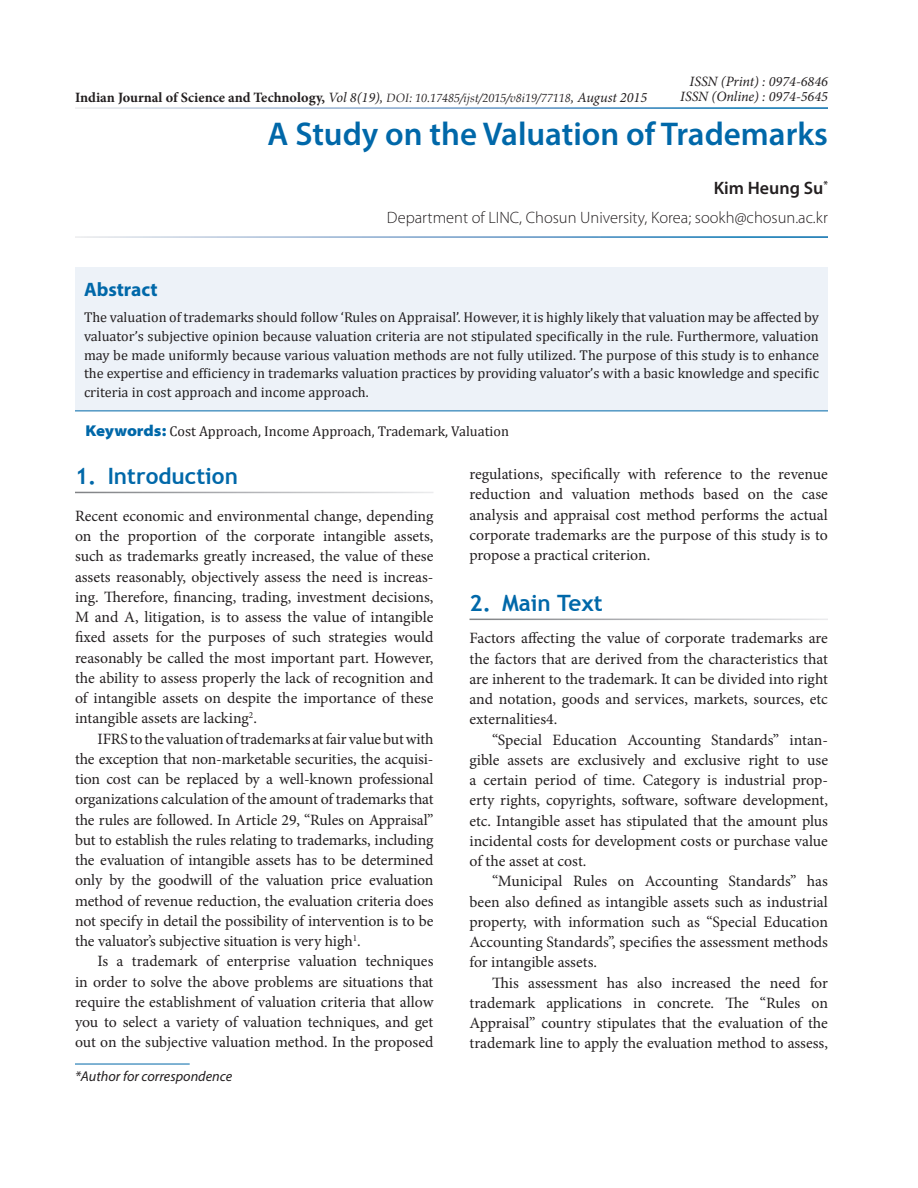
<style>
.page{position:relative;width:918px;height:1188px;background:#fff}
.page>*{position:absolute;margin:0;border:0;box-sizing:border-box;transform-origin:0 0}
.AT{font:600 33px "Myriad Pro";color:#0068a9}
.t1{font:700 22.5px "Trebuchet MS";color:#0068a9}
.Abs_Head{font:700 19.5px "Myriad Pro";color:#0068a9}
.Affiliation{font:600 18px "Myriad Pro";color:#231f20}
.Affiliation-2{font:300 16.5px "Myriad Pro";color:#231f20}
.Text_Ind{font:15.75px/20.2px "Minion Pro";letter-spacing:-.005em;color:#231f20;text-align:justify}
.Abs_Text1{font:14.25px/18.8px "Cambria";color:#231f20;text-align:justify}
.t2{font:700 14.25px "Minion Pro";color:#231f20}
.Keyword{font:14.25px "Cambria";color:#231f20}
.t3{font:italic 14.25px/15px "Minion Pro";color:#231f20;text-align:right}
.Footnote1{font:italic 14.25px "Myriad Pro";color:#231f20}
.s1{font-weight:400;font-style:italic}
.s2{font-family:"Book Antiqua";font-weight:400;font-style:italic;font-size:12px}
.s3{font-family:"Myriad Pro";font-weight:900;font-stretch:semi-expanded;font-size:15.75px;color:#0068a9}
</style>
<div class="page">
<div style="left:75px;top:268px;width:753px;height:143px;background:#edf2f8"></div>
<hr style="left:75px;top:411px;width:753px;height:1px;background:#0068a9">
<hr style="left:75px;top:1064px;width:115px;height:1px;background:#0068a9">
<p class="t3" style="left:680px;top:74px;width:149px">ISSN (Print) : 0974-6846<br>ISSN (Online) : 0974-5645</p>
<p class="AT" style="left:268px;top:113px;width:562px">A Study on the Valuation of Trademarks</p>
<p class="Affiliation" style="left:714px;top:177px;width:116px">Kim Heung Su<sup>*</sup></p>
<p class="Affiliation-2" style="left:387px;top:207px;width:443px">Department of LINC, Chosun University, Korea; sookh@chosun.ac.kr</p>
<p class="t2" style="left:75px;top:87px;width:574px">Indian Journal of Science and Technology, <span class="s1">Vol 8(19),</span> <span class="s2">DOI: 10.17485/ijst/2015/v8i19/77118</span><span class="s1">, August 2015</span></p>
<p class="Abs_Head" style="left:84px;top:276px;width:75px">Abstract</p>
<p class="Abs_Text1" style="left:84px;top:308px;width:737px">The valuation of trademarks should follow ‘Rules on Appraisal’. However, it is highly likely that valuation may be affected by valuator’s subjective opinion because valuation criteria are not stipulated specifically in the rule. Furthermore, valuation may be made uniformly because various valuation methods are not fully utilized. The purpose of this study is to enhance the expertise and efficiency in trademarks valuation practices by providing valuator’s with a basic knowledge and specific criteria in cost approach and income approach.</p>
<p class="Keyword" style="left:86px;top:423px;width:425px"><span class="s3">Keywords:</span> Cost Approach, Income Approach, Trademark, Valuation</p>
<h1 class="t1" style="left:75px;top:462px;width:164px">1. Introduction</h1>
<p class="Text_Ind" style="left:75px;top:506px;width:360px">Recent economic and environmental change, depending</p>
<p class="Text_Ind" style="left:75px;top:526px;width:360px">on the proportion of the corporate intangible assets,</p>
<p class="Text_Ind" style="left:75px;top:546px;width:360px">such as trademarks greatly increased, the value of these</p>
<p class="Text_Ind" style="left:75px;top:567px;width:360px">assets reasonably, objectively assess the need is increas-</p>
<p class="Text_Ind" style="left:75px;top:587px;width:360px">ing. Therefore, financing, trading, investment decisions,</p>
<p class="Text_Ind" style="left:75px;top:607px;width:360px">M and A, litigation, is to assess the value of intangible</p>
<p class="Text_Ind" style="left:75px;top:627px;width:360px">fixed assets for the purposes of such strategies would</p>
<p class="Text_Ind" style="left:75px;top:648px;width:360px">reasonably be called the most important part. However,</p>
<p class="Text_Ind" style="left:75px;top:668px;width:360px">the ability to assess properly the lack of recognition and</p>
<p class="Text_Ind" style="left:75px;top:688px;width:360px">of intangible assets on despite the importance of these</p>
<p class="Text_Ind" style="left:75px;top:708px;width:183px">intangible assets are lacking<sup>2</sup>.</p>
<p class="Text_Ind" style="left:98px;top:729px;width:338px">IFRS to the valuation of trademarks at fair value but with</p>
<p class="Text_Ind" style="left:75px;top:749px;width:360px">the exception that non-marketable securities, the acquisi-</p>
<p class="Text_Ind" style="left:75px;top:769px;width:360px">tion cost can be replaced by a well-known professional</p>
<p class="Text_Ind" style="left:75px;top:789px;width:360px">organizations calculation of the amount of trademarks that</p>
<p class="Text_Ind" style="left:75px;top:810px;width:360px">the rules are followed. In Article 29, “Rules on Appraisal”</p>
<p class="Text_Ind" style="left:75px;top:830px;width:360px">but to establish the rules relating to trademarks, including</p>
<p class="Text_Ind" style="left:75px;top:850px;width:360px">the evaluation of intangible assets has to be determined</p>
<p class="Text_Ind" style="left:75px;top:870px;width:360px">only by the goodwill of the valuation price evaluation</p>
<p class="Text_Ind" style="left:75px;top:891px;width:360px">method of revenue reduction, the evaluation criteria does</p>
<p class="Text_Ind" style="left:75px;top:911px;width:360px">not specify in detail the possibility of intervention is to be</p>
<p class="Text_Ind" style="left:75px;top:931px;width:287px">the valuator’s subjective situation is very high<sup>1</sup>.</p>
<p class="Text_Ind" style="left:98px;top:951px;width:337px">Is a trademark of enterprise valuation techniques</p>
<p class="Text_Ind" style="left:75px;top:972px;width:360px">in order to solve the above problems are situations that</p>
<p class="Text_Ind" style="left:75px;top:992px;width:360px">require the establishment of valuation criteria that allow</p>
<p class="Text_Ind" style="left:75px;top:1012px;width:360px">you to select a variety of valuation techniques, and get</p>
<p class="Text_Ind" style="left:75px;top:1032px;width:360px">out on the subjective valuation method. In the proposed</p>
<p class="Text_Ind" style="left:470px;top:464px;width:360px">regulations, specifically with reference to the revenue reduction and valuation methods based on the case analysis and appraisal cost method performs the actual corporate trademarks are the purpose of this study is to propose a practical criterion.</p>
<h1 class="t1" style="left:470px;top:589px;width:135px">2. Main Text</h1>
<p class="Text_Ind" style="left:470px;top:628px;width:360px">Factors affecting the value of corporate trademarks are</p>
<p class="Text_Ind" style="left:470px;top:648px;width:360px">the factors that are derived from the characteristics that</p>
<p class="Text_Ind" style="left:470px;top:669px;width:360px">are inherent to the trademark. It can be divided into right</p>
<p class="Text_Ind" style="left:470px;top:689px;width:360px">and notation, goods and services, markets, sources, etc</p>
<p class="Text_Ind" style="left:470px;top:709px;width:89px">externalities4.</p>
<p class="Text_Ind" style="left:492px;top:729px;width:338px">“Special Education Accounting Standards” intan-</p>
<p class="Text_Ind" style="left:470px;top:750px;width:360px">gible assets are exclusively and exclusive right to use</p>
<p class="Text_Ind" style="left:470px;top:770px;width:360px">a certain period of time. Category is industrial prop-</p>
<p class="Text_Ind" style="left:470px;top:790px;width:360px">erty rights, copyrights, software, software development,</p>
<p class="Text_Ind" style="left:470px;top:810px;width:360px">etc. Intangible asset has stipulated that the amount plus</p>
<p class="Text_Ind" style="left:470px;top:831px;width:360px">incidental costs for development costs or purchase value</p>
<p class="Text_Ind" style="left:470px;top:851px;width:118px">of the asset at cost.</p>
<p class="Text_Ind" style="left:492px;top:871px;width:337px">“Municipal Rules on Accounting Standards” has</p>
<p class="Text_Ind" style="left:470px;top:891px;width:360px">been also defined as intangible assets such as industrial</p>
<p class="Text_Ind" style="left:470px;top:912px;width:360px">property, with information such as “Special Education</p>
<p class="Text_Ind" style="left:470px;top:932px;width:360px">Accounting Standards”, specifies the assessment methods</p>
<p class="Text_Ind" style="left:470px;top:952px;width:129px">for intangible assets.</p>
<p class="Text_Ind" style="left:492px;top:972px;width:337px">This assessment has also increased the need for</p>
<p class="Text_Ind" style="left:470px;top:993px;width:360px">trademark applications in concrete. The “Rules on</p>
<p class="Text_Ind" style="left:470px;top:1013px;width:360px">Appraisal” country stipulates that the evaluation of the</p>
<p class="Text_Ind" style="left:470px;top:1033px;width:360px">trademark line to apply the evaluation method to assess,</p>
<p class="Footnote1" style="left:75px;top:1067px;width:159px">*Author for correspondence</p>
</div>
